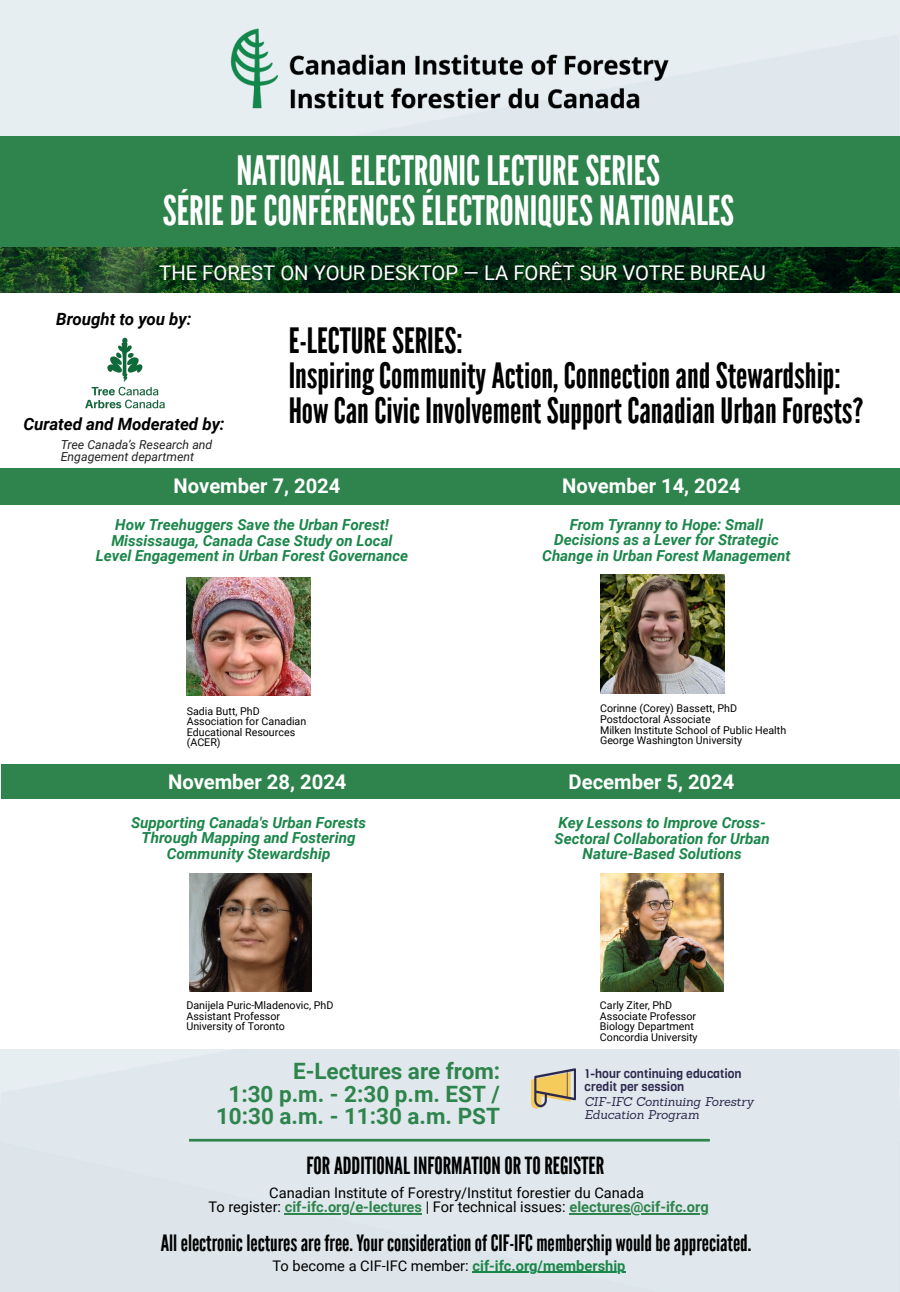
<style>
.page{position:relative;width:900px;height:1292px;background:#fff}
.page>*{position:absolute;margin:0;border:0;box-sizing:border-box;transform-origin:0 0}
.t1{font:40.5px/40.5px "League Gothic";color:#fff;text-align:center}
.t2{font:34.8px/34.8px "League Gothic";color:#000}
.t3{font:23.7px "League Gothic";color:#000}
.t4{font:22.5px "League Gothic";color:#000}
.t5{font:700 22.5px/22.5px "Roboto";color:#2e844c;text-align:right}
.t6{font:700 20.25px "Roboto";color:#fff}
.t7{font:20.25px "Roboto";color:#fff}
.t8{font:italic 700 16.8px "Roboto";color:#000}
.t9{font:italic 700 15.15px/15.1px "Roboto";color:#1b864a;text-align:center}
.t10{font:14.7px/14.7px "Roboto";color:#000;text-align:center}
.t11{font:italic 12.3px/12.3px "Roboto";color:#222}
.t12{font:12.3px/12.3px "Viga";color:#2e294e}
.t13{font:italic 12.3px/12.3px "Sanchez";letter-spacing:-.01em;color:#2e294e}
.t14{font:10.65px/11.2px "Roboto";color:#000}
.s1{font-weight:700;color:#2e844c}
.s2{font-weight:700;color:#1b864a}
</style>
<div class="page">
<div style="left:0;top:0;width:900px;height:1291px;background:#e0e8ed"></div>
<img style="left:0;top:246px;width:900px;height:48px">
<div style="left:0;top:136px;width:900px;height:110px;background:#2e844c"></div>
<div style="left:0;top:294px;width:900px;height:754px;background:#fff"></div>
<div style="left:0;top:468px;width:900px;height:36px;background:#2e844c"></div>
<img style="left:230px;top:28px;width:439px;height:81px">
<hr style="left:189px;top:1138px;width:521px;height:3px;background:#2e844c">
<hr style="left:285px;top:1213px;width:137px;height:1px;background:#2e844c">
<hr style="left:569px;top:1213px;width:140px;height:1px;background:#2e844c">
<hr style="left:473px;top:1271px;width:153px;height:1px;background:#1b864a">
<svg style="left:531px;top:1068px;width:45px;height:40px"></svg>
<div style="left:1px;top:764px;width:899px;height:35px;background:#2e844c"></div>
<img style="left:187px;top:577px;width:123px;height:118px">
<img style="left:601px;top:873px;width:122px;height:118px">
<img style="left:189px;top:873px;width:123px;height:118px">
<img style="left:601px;top:574px;width:123px;height:119px">
<img style="left:85px;top:337px;width:80px;height:72px">
<p class="t1" style="left:163px;top:151px;width:573px">NATIONAL ELECTRONIC LECTURE SERIES<br>SÉRIE DE CONFÉRENCES ÉLECTRONIQUES NATIONALES</p>
<p class="t7" style="left:159px;top:261px;width:608px">THE FOREST ON YOUR DESKTOP — LA FORÊT SUR VOTRE BUREAU</p>
<p class="t8" style="left:56px;top:310px;width:137px">Brought to you by:</p>
<p class="t8" style="left:24px;top:414px;width:203px">Curated and Moderated by:</p>
<p class="t11" style="left:61px;top:439px;width:153px">Tree Canada’s Research and<br>Engagement department</p>
<p class="t2" style="left:289px;top:324px;width:576px">E-LECTURE SERIES:<br>Inspiring Community Action, Connection and Stewardship:<br>How Can Civic Involvement Support Canadian Urban Forests?</p>
<p class="t6" style="left:174px;top:474px;width:168px">November 7, 2024</p>
<p class="t9" style="left:96px;top:517px;width:314px">How Treehuggers Save the Urban Forest!<br>Mississauga, Canada Case Study on Local<br>Level Engagement in Urban Forest Governance</p>
<p class="t6" style="left:562px;top:474px;width:180px">November 14, 2024</p>
<p class="t9" style="left:542px;top:517px;width:250px">From Tyranny to Hope: Small<br>Decisions as a Lever for Strategic<br>Change in Urban Forest Management</p>
<p class="t14" style="left:187px;top:705px;width:75px">Sadia Butt, PhD</p>
<p class="t14" style="left:187px;top:715px;width:121px">Association for Canadian<br>Educational Resources</p>
<p class="t14" style="left:187px;top:737px;width:35px">(ACER)</p>
<p class="t6" style="left:168px;top:770px;width:180px">November 28, 2024</p>
<p class="t9" style="left:131px;top:815px;width:237px">Supporting Canada's Urban Forests<br>Through Mapping and Fostering<br>Community Stewardship</p>
<p class="t14" style="left:600px;top:703px;width:139px;line-height:10.2px">Corinne (Corey) Bassett, PhD<br>Postdoctoral Associate</p>
<p class="t14" style="left:600px;top:725px;width:188px;line-height:10.2px">Milken Institute School of Public Health<br>George Washington University</p>
<p class="t6" style="left:569px;top:770px;width:167px">December 5, 2024</p>
<p class="t9" style="left:555px;top:815px;width:217px">Key Lessons to Improve Cross-<br>Sectoral Collaboration for Urban<br>Nature-Based Solutions</p>
<p class="t14" style="left:186px;top:999px;width:149px">Danijela Puric-Mladenovic, PhD</p>
<p class="t14" style="left:186px;top:1010px;width:95px">Assistant Professor</p>
<p class="t14" style="left:186px;top:1020px;width:100px">University of Toronto</p>
<p class="t5" style="left:216px;top:1060px;width:286px">E-Lectures are from:<br>1:30 p.m. - 2:30 p.m. EST /<br>10:30 a.m. - 11:30 a.m. PST</p>
<p class="t14" style="left:600px;top:999px;width:98px">Carly Ziter, PhD<br>Associate Professor</p>
<p class="t14" style="left:600px;top:1020px;width:99px">Biology Department<br>Concordia University</p>
<p class="t12" style="left:585px;top:1067px;width:159px">1-hour continuing education credit per session</p>
<p class="t13" style="left:585px;top:1095px;width:171px">CIF-IFC Continuing Forestry<br>Education Program</p>
<p class="t3" style="left:306px;top:1151px;width:299px">FOR ADDITIONAL INFORMATION OR TO REGISTER</p>
<p class="t10" style="left:208px;top:1185px;width:502px">Canadian Institute of Forestry/Institut forestier du Canada<br>To register: <span class="s1">cif-ifc.org/e-lectures</span> | For technical issues: <span class="s1">electures@cif-ifc.org</span></p>
<p class="t4" style="left:161px;top:1229px;width:592px">All electronic lectures are free. Your consideration of CIF-IFC membership would be appreciated.</p>
<p class="t10" style="left:273px;top:1258px;width:354px">To become a CIF-IFC member: <span class="s2">cif-ifc.org/membership</span></p>
</div>
